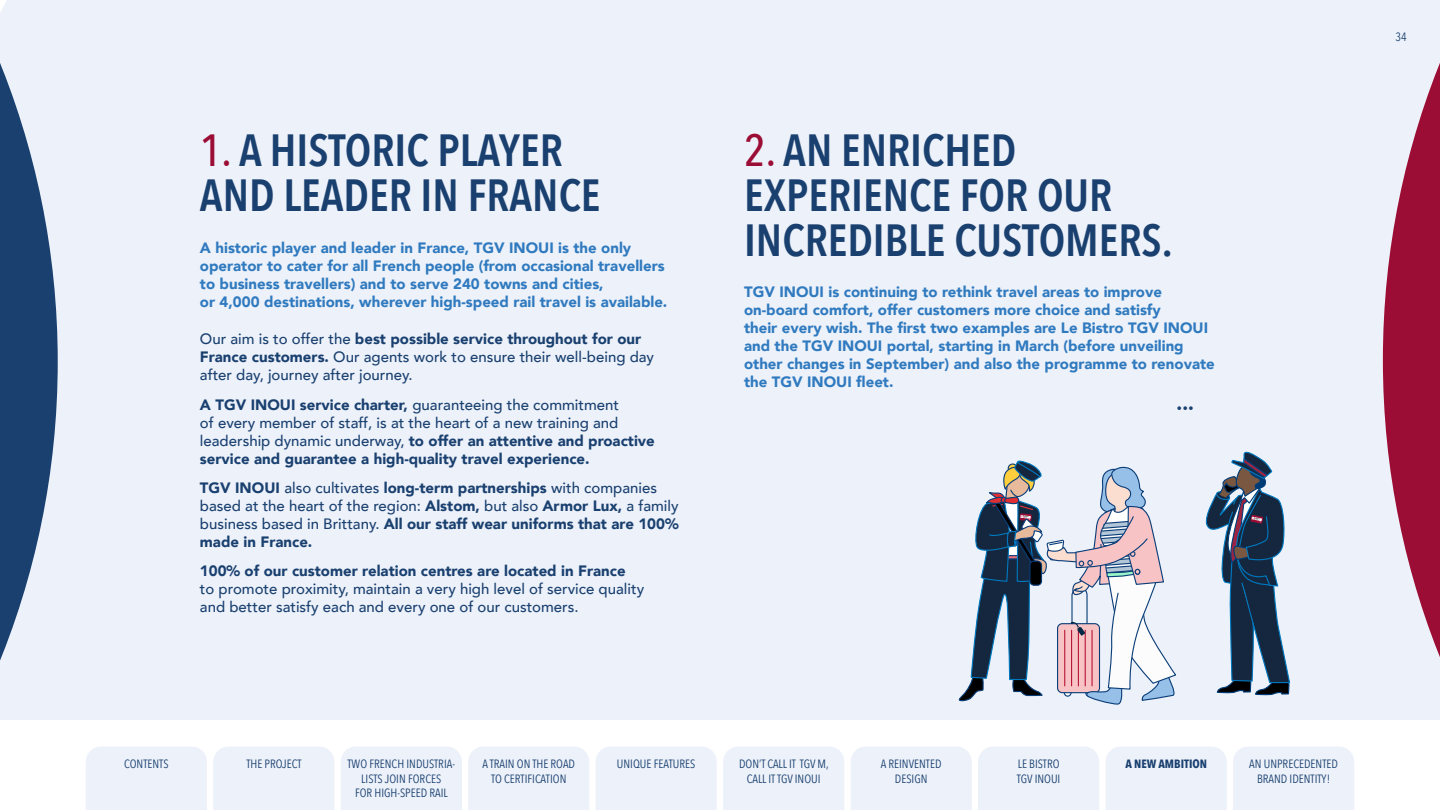
<style>
.page{position:relative;width:1440px;height:810px;background:#fff}
.page>*{position:absolute;margin:0;border:0;box-sizing:border-box;transform-origin:0 0}
.t1{font:600 45px/45px "Avenir Next Condensed";color:#1a4070}
.t2{font:900 19.5px "Avenir";color:#1a4070}
.t3{font:900 15px/18px "Avenir";color:#307abf}
.t4{font:900 15px/18px "Avenir";color:#1a4070}
.t5{font:500 15px/18px "Avenir";color:#1a4070}
.t6{font:12px/14.4px "Avenir Next Condensed";color:#1a4070;text-align:center}
.t7{font:700 12px "Avenir Next Condensed";color:#1a4070}
.s1{font-weight:500;color:#9c0d36}
.s2{font-weight:900}
.s3{font-weight:500}
</style>
<div class="page">
<div style="left:58px;top:0;width:1325px;height:720px;background:#edf2fa"></div>
<svg style="left:958px;top:419px;width:219px;height:287px;background:#c1c5d1"></svg>
<svg style="left:1204px;top:445px;width:87px;height:250px;background:#7a8a9d"></svg>
<svg style="left:1383px;top:0;width:57px;height:720px;background:#bf728c"></svg>
<svg style="left:0;top:0;width:58px;height:720px;background:#768dac"></svg>
<div style="left:1233px;top:747px;width:121px;height:63px;background:#edf2fa"></div>
<div style="left:851px;top:747px;width:121px;height:63px;background:#edf2fa"></div>
<div style="left:978px;top:747px;width:121px;height:63px;background:#edf2fa"></div>
<div style="left:1106px;top:747px;width:121px;height:63px;background:#edf2fa"></div>
<div style="left:86px;top:747px;width:121px;height:63px;background:#edf2fa"></div>
<div style="left:213px;top:747px;width:121px;height:63px;background:#edf2fa"></div>
<div style="left:596px;top:747px;width:121px;height:63px;background:#edf2fa"></div>
<div style="left:468px;top:747px;width:121px;height:63px;background:#edf2fa"></div>
<div style="left:723px;top:747px;width:121px;height:63px;background:#edf2fa"></div>
<div style="left:341px;top:747px;width:121px;height:63px;background:#edf2fa"></div>
<h1 class="t1" style="left:200px;top:127px;width:402px"><span class="s1">1.</span> A HISTORIC PLAYER<br>AND LEADER IN FRANCE</h1>
<p class="t3" style="left:200px;top:238px;width:469px">A historic player and leader in France, TGV INOUI is the only operator to cater for all French people (from occasional travellers to business travellers) and to serve 240 towns and cities,<br>or 4,000 destinations, wherever high-speed rail travel is available.</p>
<p class="t5" style="left:200px;top:329px;width:456px">Our aim is to offer the <span class="s2">best possible service throughout for our<br>France customers.</span> Our agents work to ensure their well-being day after day, journey after journey.</p>
<p class="t4" style="left:200px;top:395px;width:456px">A TGV INOUI service charter, <span class="s3">guaranteeing the commitment<br>of every member of staff, is at the heart of a new training and leadership dynamic underway,</span> to offer an attentive and proactive service and guarantee a high-quality travel experience.</p>
<p class="t4" style="left:200px;top:478px;width:480px">TGV INOUI <span class="s3">also cultivates</span> long-term partnerships <span class="s3">with companies based at the heart of the region:</span> Alstom, <span class="s3">but also</span> Armor Lux, <span class="s3">a family business based in Brittany.</span> All our staff wear uniforms that are 100% made in France.</p>
<p class="t4" style="left:200px;top:561px;width:427px">100% of our customer relation centres are located in France</p>
<p class="t5" style="left:200px;top:579px;width:446px">to promote proximity, maintain a very high level of service quality and better satisfy each and every one of our customers.</p>
<h1 class="t1" style="left:744px;top:127px;width:430px"><span class="s1">2.</span> AN ENRICHED<br>EXPERIENCE FOR OUR<br>INCREDIBLE CUSTOMERS.</h1>
<p class="t3" style="left:744px;top:283px;width:472px">TGV INOUI is continuing to rethink travel areas to improve on-board comfort, offer customers more choice and satisfy<br>their every wish. The first two examples are Le Bistro TGV INOUI and the TGV INOUI portal, starting in March (before unveiling other changes in September) and also the programme to renovate the TGV INOUI fleet.</p>
<h2 class="t2" style="left:1177px;top:386px;width:19px">...</h2>
<p class="t6" style="left:348px;top:756px;width:109px">TWO FRENCH INDUSTRIA-<br>LISTS JOIN FORCES<br>FOR HIGH-SPEED RAIL</p>
<p class="t6" style="left:881px;top:756px;width:62px">A REINVENTED<br>DESIGN</p>
<p class="t6" style="left:1017px;top:756px;width:45px;text-align:left">LE BISTRO<br>TGV INOUI</p>
<p class="t7" style="left:1125px;top:757px;width:83px">A NEW AMBITION</p>
<p class="t6" style="left:1249px;top:756px;width:90px">AN UNPRECEDENTED<br>BRAND IDENTITY!</p>
<p class="t6" style="left:124px;top:756px;width:46px">CONTENTS</p>
<p class="t6" style="left:246px;top:756px;width:57px">THE PROJECT</p>
<p class="t6" style="left:482px;top:756px;width:94px">A TRAIN ON THE ROAD</p>
<p class="t6" style="left:617px;top:756px;width:80px">UNIQUE FEATURES</p>
<p class="t6" style="left:491px;top:771px;width:77px">TO CERTIFICATION</p>
<p class="t6" style="left:739px;top:756px;width:91px">DON’T CALL IT TGV M,<br>CALL IT TGV INOUI</p>
<p class="t6" style="left:1395px;top:29px;width:13px">34</p>
</div>
